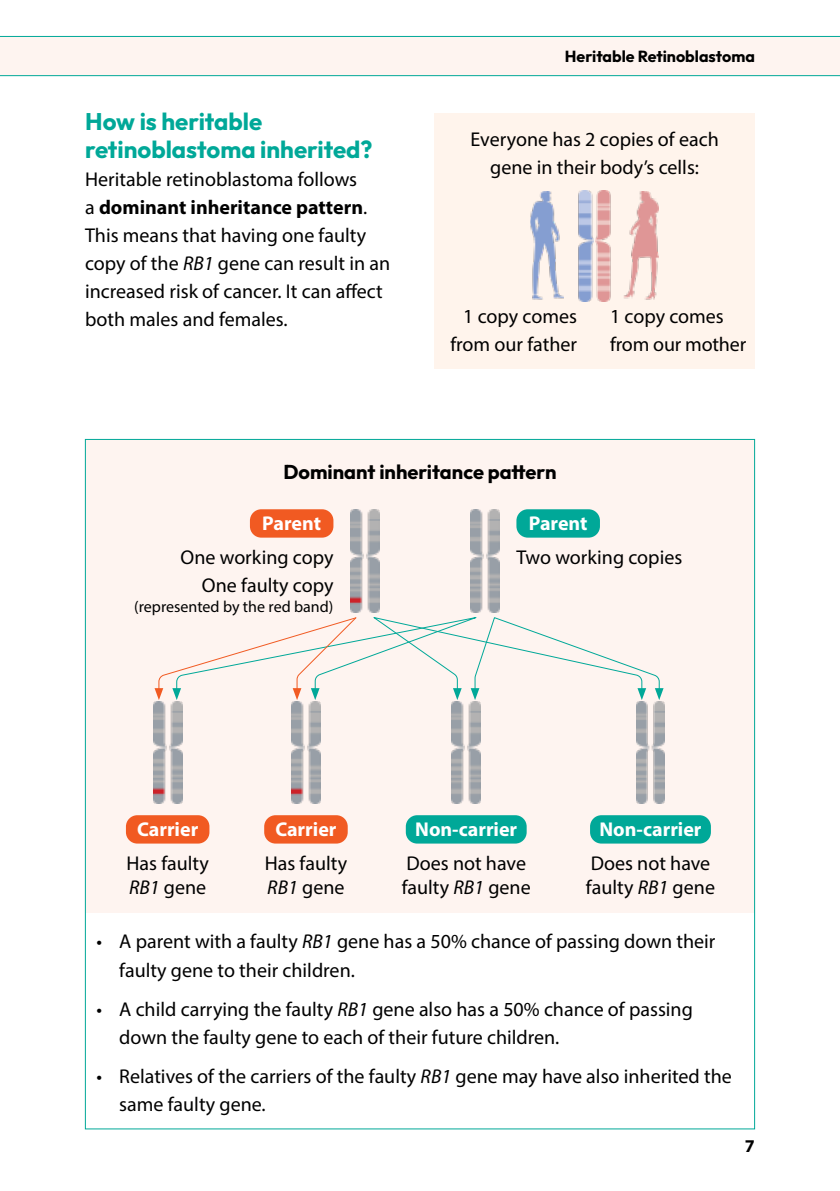
<style>
.page{position:relative;width:840px;height:1191px;background:#fff}
.page>*{position:absolute;margin:0;border:0;box-sizing:border-box;transform-origin:0 0}
.t1{font:100 24px/28px "Outfit";color:#00a898}
.t2{font:20px/28px "Myriad Pro";color:#000}
.t3{font:700 20px "Myriad Pro";color:#fff}
.t4{font:100 20px "Outfit";color:#000}
.t5{font:700 18px "Myriad Pro";color:#000}
.t6{font:16px "Myriad Pro";color:#000}
.t7{font:100 16px "Outfit";color:#000}
.s1{font-weight:700}
.s2{font-style:italic}
</style>
<div class="page">
<div style="left:0;top:36px;width:839px;height:40px;background:#fef4f0"></div>
<div style="left:434px;top:113px;width:320px;height:256px;background:#fff4ec"></div>
<img style="left:624px;top:191px;width:34px;height:109px">
<img style="left:530px;top:191px;width:33px;height:109px">
<img style="left:578px;top:191px;width:14px;height:111px">
<img style="left:595px;top:191px;width:16px;height:111px">
<div style="left:85px;top:439px;width:669px;height:474px;background:#fef4f0"></div>
<img style="left:350px;top:510px;width:29px;height:102px">
<img style="left:470px;top:510px;width:29px;height:102px">
<div style="left:250px;top:509px;width:83px;height:28px;background:#f15a22;border-radius:11px"></div>
<div style="left:126px;top:815px;width:83px;height:28px;background:#f15a22;border-radius:11px"></div>
<div style="left:264px;top:815px;width:83px;height:28px;background:#f15a22;border-radius:11px"></div>
<div style="left:405px;top:815px;width:121px;height:28px;background:#00a898;border-radius:11px"></div>
<div style="left:589px;top:815px;width:121px;height:28px;background:#00a898;border-radius:11px"></div>
<div style="left:516px;top:509px;width:83px;height:28px;background:#00a898;border-radius:11px"></div>
<svg style="left:154px;top:617px;width:509px;height:83px"></svg>
<img style="left:636px;top:702px;width:28px;height:102px">
<img style="left:153px;top:702px;width:29px;height:102px">
<img style="left:291px;top:702px;width:29px;height:102px">
<img style="left:451px;top:702px;width:29px;height:102px">
<p class="t1" style="left:85px;top:108px;width:289px">How is heritable retinoblastoma inherited?</p>
<p class="t2" style="left:85px;top:165px;width:306px">Heritable retinoblastoma follows<br>a <span class="s1">dominant inheritance pattern</span>.<br>This means that having one faulty copy of the <span class="s2">RB1</span> gene can result in an increased risk of cancer. It can affect both males and females.</p>
<p class="t7" style="left:564px;top:47px;width:191px">Heritable Retinoblastoma</p>
<p class="t2" style="left:470px;top:125px;width:249px;text-align:center">Everyone has 2 copies of each gene in their body’s cells:</p>
<p class="t2" style="left:450px;top:302px;width:128px;text-align:right">1 copy comes from our father</p>
<p class="t2" style="left:609px;top:302px;width:137px">1 copy comes from our mother</p>
<p class="t4" style="left:283px;top:461px;width:274px">Dominant inheritance pattern</p>
<p class="t3" style="left:262px;top:510px;width:60px">Parent</p>
<p class="t2" style="left:180px;top:543px;width:154px;text-align:right">One working copy<br>One faulty copy</p>
<p class="t6" style="left:134px;top:597px;width:200px">(represented by the red band)</p>
<p class="t3" style="left:528px;top:510px;width:60px">Parent</p>
<p class="t2" style="left:516px;top:543px;width:167px">Two working copies</p>
<p class="t3" style="left:137px;top:815px;width:63px">Carrier</p>
<p class="t2" style="left:126px;top:851px;width:84px;line-height:24px">Has faulty<br><span class="s2">RB1</span> gene</p>
<p class="t3" style="left:275px;top:815px;width:63px">Carrier</p>
<p class="t2" style="left:264px;top:851px;width:84px;line-height:24px">Has faulty<br><span class="s2">RB1</span> gene</p>
<p class="t3" style="left:415px;top:815px;width:103px">Non-carrier</p>
<p class="t2" style="left:401px;top:851px;width:130px;line-height:24px">Does not have faulty <span class="s2">RB1</span> gene</p>
<p class="t3" style="left:599px;top:815px;width:103px">Non-carrier</p>
<p class="t2" style="left:585px;top:851px;width:130px;line-height:24px">Does not have faulty <span class="s2">RB1</span> gene</p>
<p class="t2" style="left:119px;top:927px;width:597px;text-indent:-23px">• A parent with a faulty <span class="s2">RB1</span> gene has a 50% chance of passing down their faulty gene to their children.</p>
<p class="t2" style="left:119px;top:994px;width:575px;text-indent:-23px">• A child carrying the faulty <span class="s2">RB1</span> gene also has a 50% chance of passing down the faulty gene to each of their future children.</p>
<p class="t2" style="left:119px;top:1062px;width:614px;text-indent:-23px">• Relatives of the carriers of the faulty <span class="s2">RB1</span> gene may have also inherited the same faulty gene.</p>
<p class="t5" style="left:744px;top:1134px;width:11px">7</p>
</div>
